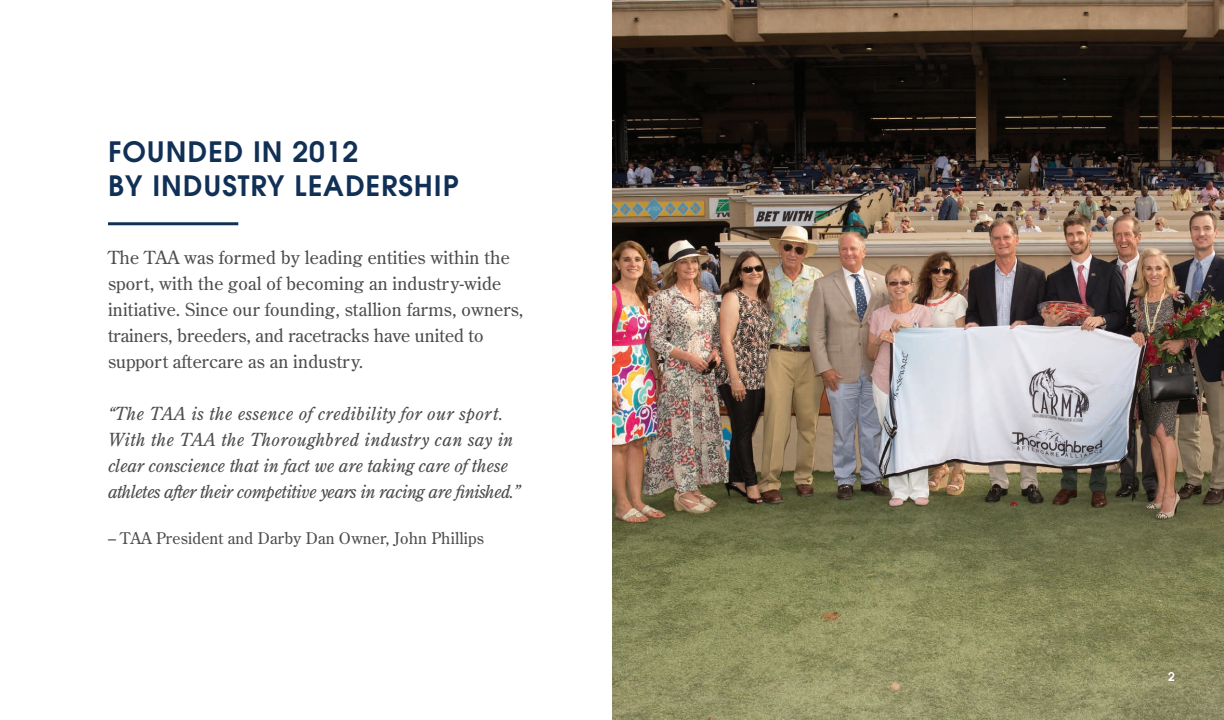
<style>
.page{position:relative;width:1224px;height:720px;background:#fff}
.page>*{position:absolute;margin:0;border:0;box-sizing:border-box;transform-origin:0 0}
.t1{font:600 28px/33.6px "Av Garde Goth";letter-spacing:.035em;color:#113056}
.t2{font:18px/26px "Century Old Style";letter-spacing:.01em;color:#4b4c4d}
.t3{font:italic 18px/26px "Century Old Style";letter-spacing:-.01em;color:#4b4c4d}
.t4{font:16px "Century Old Style";letter-spacing:.01em;color:#4b4c4d}
.t5{font:600 12px "Av Garde Goth";color:#fff}
</style>
<div class="page">
<hr style="left:108px;top:222px;width:130px;height:3px;background:#113056">
<img style="left:612px;top:0;width:612px;height:720px">
<h1 class="t1" style="left:108px;top:134px;width:352px">FOUNDED IN 2012<br>BY INDUSTRY LEADERSHIP</h1>
<p class="t2" style="left:108px;top:244px;width:417px">The TAA was formed by leading entities within the sport, with the goal of becoming an industry-wide initiative. Since our founding, stallion farms, owners, trainers, breeders, and racetracks have united to support aftercare as an industry.</p>
<p class="t3" style="left:108px;top:400px;width:414px">“The TAA is the essence of credibility for our sport.<br>With the TAA the Thoroughbred industry can say in clear conscience that in fact we are taking care of these athletes after their competitive years in racing are finished.”</p>
<p class="t4" style="left:108px;top:528px;width:377px">– TAA President and Darby Dan Owner, John Phillips</p>
<p class="t5" style="left:1168px;top:668px;width:8px">2</p>
</div>
